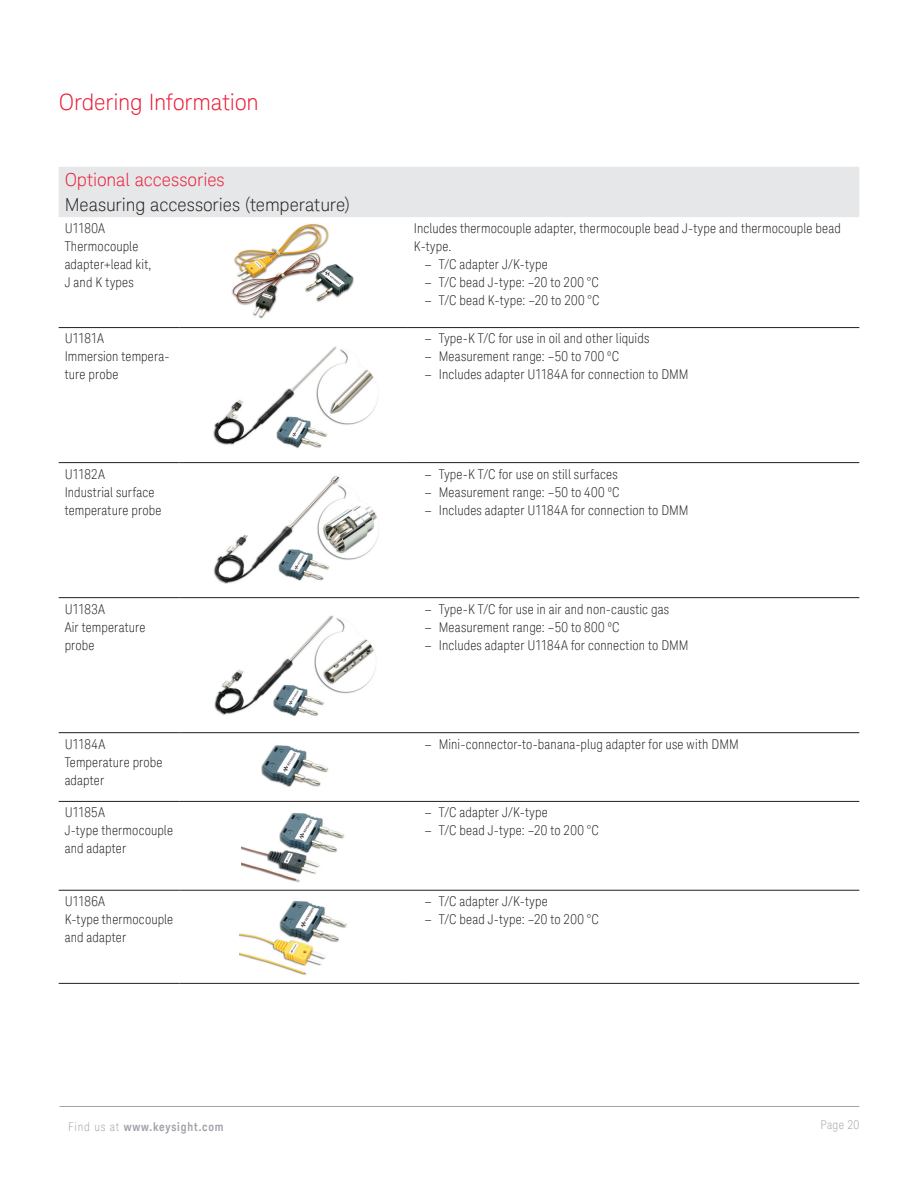
<style>
.page{position:relative;width:918px;height:1188px;background:#fff}
.page>*{position:absolute;margin:0;border:0;box-sizing:border-box;transform-origin:0 0}
.K_Heading_1{font:300 22.5px "Keysight Sans";letter-spacing:-.005em;color:#ed1a36}
.K_Heading_3{font:300 18px "Keysight Sans";letter-spacing:-.005em;color:#231f20}
.K_Heading_2{font:300 18px "Keysight Sans";color:#ed1a36}
.K_Table_Text{font:300 condensed 13.5px/18px "Keysight Sans";letter-spacing:.01em;color:#231f20}
.t1{font:700 12px "Keysight Sans Condensed";letter-spacing:.07em;color:#a4a1a9}
.t2{font:300 condensed 12px "Keysight Sans";letter-spacing:.03em;color:#a4a1a9}
.s1{font-stretch:normal}
.s2{font-family:"Keysight Sans";font-weight:300;font-stretch:condensed}
</style>
<div class="page">
<div style="left:59px;top:167px;width:800px;height:50px;background:#e6e7e9"></div>
<hr style="left:59px;top:327px;width:120px;height:1px;background:#231f20">
<hr style="left:179px;top:327px;width:229px;height:1px;background:#231f20">
<hr style="left:408px;top:327px;width:451px;height:1px;background:#231f20">
<hr style="left:59px;top:462px;width:120px;height:1px;background:#231f20">
<hr style="left:179px;top:462px;width:229px;height:1px;background:#231f20">
<hr style="left:408px;top:462px;width:451px;height:1px;background:#231f20">
<hr style="left:59px;top:597px;width:120px;height:1px;background:#231f20">
<hr style="left:179px;top:597px;width:229px;height:1px;background:#231f20">
<hr style="left:408px;top:597px;width:451px;height:1px;background:#231f20">
<hr style="left:59px;top:732px;width:120px;height:1px;background:#231f20">
<hr style="left:179px;top:732px;width:229px;height:1px;background:#231f20">
<hr style="left:408px;top:732px;width:451px;height:1px;background:#231f20">
<hr style="left:59px;top:801px;width:120px;height:1px;background:#231f20">
<hr style="left:179px;top:801px;width:229px;height:1px;background:#231f20">
<hr style="left:408px;top:801px;width:451px;height:1px;background:#231f20">
<hr style="left:59px;top:890px;width:120px;height:1px;background:#231f20">
<hr style="left:179px;top:890px;width:229px;height:1px;background:#231f20">
<hr style="left:408px;top:890px;width:451px;height:1px;background:#231f20">
<hr style="left:59px;top:983px;width:120px;height:1px;background:#231f20">
<hr style="left:179px;top:983px;width:229px;height:1px;background:#231f20">
<hr style="left:408px;top:983px;width:451px;height:1px;background:#231f20">
<img style="left:231px;top:223px;width:123px;height:96px">
<img style="left:213px;top:346px;width:165px;height:102px">
<img style="left:213px;top:476px;width:166px;height:108px">
<img style="left:214px;top:615px;width:162px;height:102px">
<img style="left:261px;top:745px;width:68px;height:42px">
<img style="left:241px;top:813px;width:104px;height:70px">
<img style="left:239px;top:900px;width:108px;height:75px">
<hr style="left:60px;top:1106px;width:799px;height:1px;background:#a4a1a9">
<p class="K_Heading_1" style="left:59px;top:89px;width:202px">Ordering Information</p>
<p class="K_Heading_2" style="left:65px;top:169px;width:161px">Optional accessories</p>
<p class="K_Heading_3" style="left:65px;top:194px;width:287px">Measuring accessories (temperature)</p>
<p class="K_Table_Text" style="left:65px;top:219px;width:42px">U1180A</p>
<p class="K_Table_Text" style="left:65px;top:237px;width:88px">Thermocouple adapter+lead kit,</p>
<p class="K_Table_Text" style="left:65px;top:273px;width:71px">J and K types</p>
<p class="K_Table_Text" style="left:65px;top:330px;width:41px">U1181A</p>
<p class="K_Table_Text" style="left:65px;top:348px;width:106px">Immersion tempera&shy;ture probe</p>
<p class="K_Table_Text" style="left:65px;top:465px;width:42px">U1182A</p>
<p class="K_Table_Text" style="left:65px;top:483px;width:98px">Industrial surface temperature probe</p>
<p class="K_Table_Text" style="left:65px;top:600px;width:42px">U1183A</p>
<p class="K_Table_Text" style="left:65px;top:618px;width:82px">Air temperature probe</p>
<p class="K_Table_Text" style="left:65px;top:735px;width:42px">U1184A</p>
<p class="K_Table_Text" style="left:65px;top:753px;width:99px">Temperature probe adapter</p>
<p class="K_Table_Text" style="left:65px;top:804px;width:42px">U1185A</p>
<p class="K_Table_Text" style="left:65px;top:822px;width:110px">J-type thermocouple and adapter</p>
<p class="K_Table_Text" style="left:65px;top:892px;width:42px">U1186A</p>
<p class="K_Table_Text" style="left:65px;top:910px;width:110px">K-type thermocouple and adapter</p>
<p class="K_Table_Text" style="left:414px;top:219px;width:428px">Includes thermocouple adapter, thermocouple bead J-type and thermocouple bead<br>K-type.</p>
<p class="K_Table_Text" style="left:425px;top:255px;width:125px"><span class="s1">–</span> T/C adapter J/K-type</p>
<p class="K_Table_Text" style="left:425px;top:273px;width:176px"><span class="s1">–</span> T/C bead J-type: –20 to 200 °C</p>
<p class="K_Table_Text" style="left:425px;top:291px;width:177px"><span class="s1">–</span> T/C bead K-type: –20 to 200 °C</p>
<p class="K_Table_Text" style="left:425px;top:330px;width:226px"><span class="s1">–</span> Type-K T/C for use in oil and other liquids</p>
<p class="K_Table_Text" style="left:425px;top:348px;width:196px"><span class="s1">–</span> Measurement range: –50 to 700 ºC</p>
<p class="K_Table_Text" style="left:425px;top:366px;width:266px"><span class="s1">–</span> Includes adapter U1184A for connection to DMM</p>
<p class="K_Table_Text" style="left:425px;top:465px;width:195px"><span class="s1">–</span> Type-K T/C for use on still surfaces</p>
<p class="K_Table_Text" style="left:425px;top:483px;width:196px"><span class="s1">–</span> Measurement range: –50 to 400 ºC</p>
<p class="K_Table_Text" style="left:425px;top:501px;width:266px"><span class="s1">–</span> Includes adapter U1184A for connection to DMM</p>
<p class="K_Table_Text" style="left:425px;top:600px;width:246px"><span class="s1">–</span> Type-K T/C for use in air and non-caustic gas</p>
<p class="K_Table_Text" style="left:425px;top:618px;width:196px"><span class="s1">–</span> Measurement range: –50 to 800 ºC</p>
<p class="K_Table_Text" style="left:425px;top:636px;width:266px"><span class="s1">–</span> Includes adapter U1184A for connection to DMM</p>
<p class="K_Table_Text" style="left:425px;top:735px;width:316px"><span class="s1">–</span> Mini-connector-to-banana-plug adapter for use with DMM</p>
<p class="K_Table_Text" style="left:425px;top:804px;width:125px"><span class="s1">–</span> T/C adapter J/K-type</p>
<p class="K_Table_Text" style="left:425px;top:822px;width:176px"><span class="s1">–</span> T/C bead J-type: –20 to 200 °C</p>
<p class="K_Table_Text" style="left:425px;top:892px;width:125px"><span class="s1">–</span> T/C adapter J/K-type</p>
<p class="K_Table_Text" style="left:425px;top:910px;width:176px"><span class="s1">–</span> T/C bead J-type: –20 to 200 °C</p>
<p class="t1" style="left:68px;top:1119px;width:157px"><span class="s2">Find us at</span> www.keysight.com</p>
<p class="t2" style="left:821px;top:1117px;width:40px">Page 20</p>
</div>
